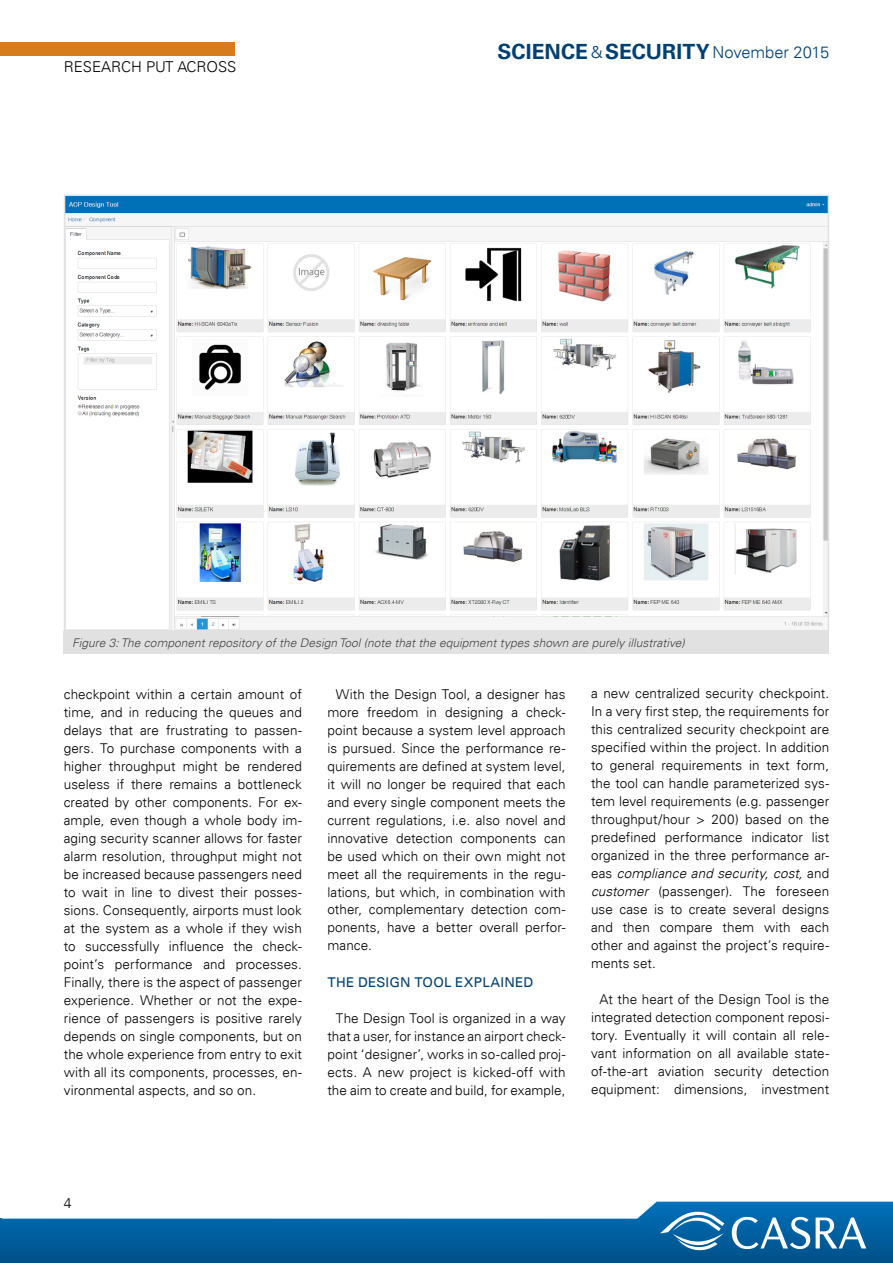
<style>
.page{position:relative;width:893px;height:1263px;background:#fff}
.page>*{position:absolute;margin:0;border:0;box-sizing:border-box;transform-origin:0 0}
.t1{font:700 21px "Univers LT";letter-spacing:.005em;color:#004071}
.t2{font:300 15px "Univers LT";color:#000}
.t3{font:300 14.25px "Univers LT";color:#000}
.t4{font:300 13.5px/18px "Univers LT";letter-spacing:.005em;color:#000;text-align:justify}
.t5{font:13.5px "Univers LT";letter-spacing:.015em;color:#004071}
.t6{font:italic 300 12px "Univers LT";color:#484646}
.s1{font-weight:300;font-size:16.5px}
.s2{font-style:italic}
</style>
<div class="page">
<svg style="left:0;top:1202px;width:893px;height:61px"></svg>
<svg style="left:660px;top:1211px;width:213px;height:39px"></svg>
<div style="left:0;top:43px;width:235px;height:13px;background:#d67c1c"></div>
<img style="left:67px;top:198px;width:759px;height:430px">
<div style="left:64px;top:195px;width:765px;height:436px;border:2px solid #e1e1e1"></div>
<div style="left:64px;top:631px;width:765px;height:23px;background:#e1e1e1"></div>
<p class="t2" style="left:64px;top:58px;width:174px">Research Put Across</p>
<h1 class="t1" style="left:498px;top:39px;width:333px">SCIENCE <span class="s1">&amp;</span> SECURITY <span class="s1">November 2015</span></h1>
<p class="t6" style="left:72px;top:635px;width:614px">Figure 3: The component repository of the Design Tool (note that the equipment types shown are purely illustrative)</p>
<p class="t4" style="left:64px;top:685px;width:240px">checkpoint within a certain amount of time, and in reducing the queues and delays that are frustrating to passen&shy;gers. To purchase components with a higher throughput might be rendered useless if there remains a bottleneck created by other components. For ex&shy;ample, even though a whole body im&shy;aging security scanner allows for faster alarm resolution, throughput might not be increased because passengers need to wait in line to divest their posses&shy;sions. Consequently, airports must look at the system as a whole if they wish to successfully influence the check&shy;point’s performance and processes.<br>Finally, there is the aspect of passenger experience. Whether or not the expe&shy;rience of passengers is positive rarely depends on single components, but on the whole experience from entry to exit with all its components, processes, en&shy;vironmental aspects, and so on.</p>
<p class="t4" style="left:327px;top:685px;width:240px;text-indent:9px">With the Design Tool, a designer has more freedom in designing a check&shy;point because a system level approach is pursued. Since the performance re&shy;quirements are defined at system level, it will no longer be required that each and every single component meets the current regulations, i.e. also novel and innovative detection components can be used which on their own might not meet all the requirements in the regu&shy;lations, but which, in combination with other, complementary detection com&shy;ponents, have a better overall perfor&shy;mance.</p>
<p class="t5" style="left:327px;top:974px;width:207px">THE DESIGN TOOL EXPLAI NED</p>
<p class="t4" style="left:327px;top:1009px;width:240px;text-indent:9px">The Design Tool is organized in a way that a user, for instance an airport check&shy;point ‘designer’, works in so-called proj&shy;ects. A new project is kicked-off with the aim to create and build, for example,</p>
<p class="t4" style="left:591px;top:685px;width:240px">a new centralized security checkpoint.<br>I n a very first step, the requirements for this centralized security checkpoint are specified within the project. I n addition to general requirements in text form, the tool can handle parameterized sys&shy;tem level requirements (e.g. passenger throughput/hour &gt; 200) based on the predefined performance indicator list organized in the three performance ar&shy;eas <span class="s2">compliance and security, cost,</span> and <span class="s2">customer</span> (passenger). The foreseen use case is to create several designs and then compare them with each other and against the project’s require&shy;ments set.</p>
<p class="t4" style="left:591px;top:991px;width:240px;text-indent:9px">At the heart of the Design Tool is the integrated detection component reposi&shy;tory. Eventually it will contain all rele&shy;vant information on all available state&shy;of-the-art aviation security detection equipment: dimensions, investment</p>
<p class="t3" style="left:64px;top:1195px;width:9px">4</p>
</div>
